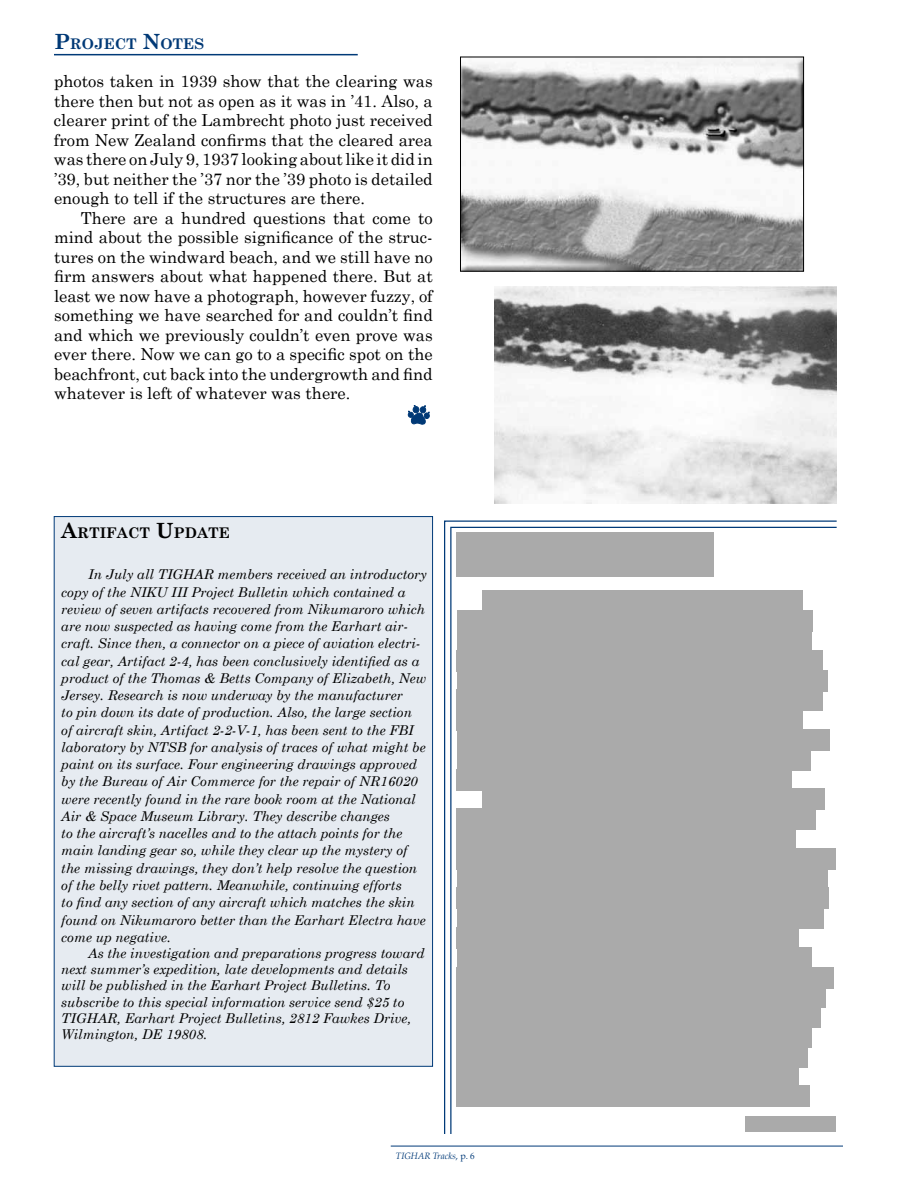
<style>
.page{position:relative;width:918px;height:1188px;background:#fff}
.page>*{position:absolute;margin:0;border:0;box-sizing:border-box;transform-origin:0 0}
.t1{font:16.5px/19.5px "Century Schoolbook";color:#000;text-align:justify}
.t2{font:700 14.7px "Century Schoolbook";color:#000}
.t3{font:700 14.7px "Century Schoolbook";color:#003976}
.t4{font:italic 13.5px/17.2px "Century Schoolbook";color:#000}
.t5{font:italic 9px "Palatino";color:#003a78}
.s1{font-size:21px}
.s2{font-style:normal}
</style>
<div class="page">
<hr style="left:391px;top:1146px;width:452px;height:1px;background:#003a78">
<hr style="left:54px;top:54px;width:304px;height:1px;background:#003a78">
<div style="left:54px;top:516px;width:379px;height:550px;background:#e6ebf1;border:1px solid #003a78"></div>
<img style="left:495px;top:286px;width:342px;height:218px">
<img style="left:462px;top:59px;width:340px;height:211px">
<div style="left:460px;top:57px;width:344px;height:215px;border:1px solid #000"></div>
<svg style="left:444px;top:520px;width:393px;height:614px"></svg>
<svg style="left:408px;top:405px;width:21px;height:19px"></svg>
<div style="left:457px;top:533px;width:257px;height:44px;background:#aaa"></div>
<div style="left:482px;top:591px;width:321px;height:21px;background:#aaa"></div>
<div style="left:457px;top:611px;width:355px;height:21px;background:#aaa"></div>
<div style="left:457px;top:630px;width:354px;height:22px;background:#aaa"></div>
<div style="left:457px;top:650px;width:366px;height:21px;background:#aaa"></div>
<div style="left:457px;top:670px;width:370px;height:21px;background:#aaa"></div>
<div style="left:457px;top:690px;width:366px;height:21px;background:#aaa"></div>
<div style="left:457px;top:710px;width:346px;height:21px;background:#aaa"></div>
<div style="left:457px;top:729px;width:372px;height:22px;background:#aaa"></div>
<div style="left:457px;top:749px;width:354px;height:21px;background:#aaa"></div>
<div style="left:457px;top:769px;width:335px;height:21px;background:#aaa"></div>
<div style="left:482px;top:789px;width:343px;height:21px;background:#aaa"></div>
<div style="left:457px;top:809px;width:359px;height:21px;background:#aaa"></div>
<div style="left:457px;top:828px;width:339px;height:22px;background:#aaa"></div>
<div style="left:457px;top:848px;width:379px;height:21px;background:#aaa"></div>
<div style="left:457px;top:868px;width:371px;height:21px;background:#aaa"></div>
<div style="left:457px;top:888px;width:372px;height:21px;background:#aaa"></div>
<div style="left:457px;top:908px;width:366px;height:21px;background:#aaa"></div>
<div style="left:457px;top:927px;width:342px;height:22px;background:#aaa"></div>
<div style="left:457px;top:947px;width:354px;height:21px;background:#aaa"></div>
<div style="left:457px;top:967px;width:377px;height:21px;background:#aaa"></div>
<div style="left:457px;top:987px;width:369px;height:21px;background:#aaa"></div>
<div style="left:457px;top:1007px;width:364px;height:21px;background:#aaa"></div>
<div style="left:457px;top:1026px;width:355px;height:22px;background:#aaa"></div>
<div style="left:457px;top:1046px;width:351px;height:21px;background:#aaa"></div>
<div style="left:457px;top:1066px;width:342px;height:21px;background:#aaa"></div>
<div style="left:457px;top:1086px;width:353px;height:21px;background:#aaa"></div>
<div style="left:745px;top:1116px;width:91px;height:16px;background:#aaa"></div>
<p class="t3" style="left:54px;top:35px;width:152px"><span class="s1">P</span>ROJECT <span class="s1">N</span>OTES</p>
<p class="t1" style="left:54px;top:71px;width:380px">photos taken in 1939 show that the clearing was there then but not as open as it was in ’41. Also, a clearer print of the Lambrecht photo just received from New Zealand confirms that the cleared area was there on July 9, 1937 looking about like it did in ’39, but neither the ’37 nor the ’39 photo is detailed enough to tell if the structures are there.</p>
<p class="t1" style="left:54px;top:208px;width:380px;text-indent:27px">There are a hundred questions that come to mind about the possible significance of the struc&shy;tures on the windward beach, and we still have no firm answers about what happened there. But at least we now have a photograph, however fuzzy, of something we have searched for and couldn’t find and which we previously couldn’t even prove was ever there. Now we can go to a specific spot on the beachfront, cut back into the undergrowth and find whatever is left of whatever was there.</p>
<p class="t2" style="left:61px;top:524px;width:170px"><span class="s1">A</span>RTIFACT <span class="s1">U</span>PDATE</p>
<p class="t4" style="left:61px;top:566px;width:367px;text-indent:27px">In July all TIGHAR members received an introductory copy of the NIKU III Project Bulletin which contained a review of seven artifacts recovered from Nikumaroro which are now suspected as having come from the Earhart air&shy;craft. Since then, a connector on a piece of aviation electri&shy;cal gear, Artifact 2-4, has been conclusively identified as a product of the Thomas &amp; Betts Company of Elizabeth, New Jersey. Research is now underway by the manufacturer<br>to pin down its date of production. Also, the large section<br>of aircraft skin, Artifact 2-2-V-1, has been sent to the FBI laboratory by NTSB for analysis of traces of what might be paint on its surface. Four engineering drawings approved by the Bureau of Air Commerce for the repair of NR16020 were recently found in the rare book room at the National Air &amp; Space Museum Library. They describe changes<br>to the aircraft’s nacelles and to the attach points for the main landing gear so, while they clear up the mystery of the missing drawings, they don’t help resolve the question of the belly rivet pattern. Meanwhile, continuing efforts<br>to find any section of any aircraft which matches the skin found on Nikumaroro better than the Earhart Electra have come up negative.</p>
<p class="t4" style="left:61px;top:945px;width:365px;line-height:16.2px;text-indent:27px">As the investigation and preparations progress toward next summer’s expedition, late developments and details will be published in the Earhart Project Bulletins. To subscribe to this special information service send $25 to TIGHAR, Earhart Project Bulletins, 2812 Fawkes Drive, Wilmington, DE 19808.</p>
<p class="t5" style="left:396px;top:1151px;width:80px">TIGHAR Tracks<span class="s2">, p. 6</span></p>
</div>
